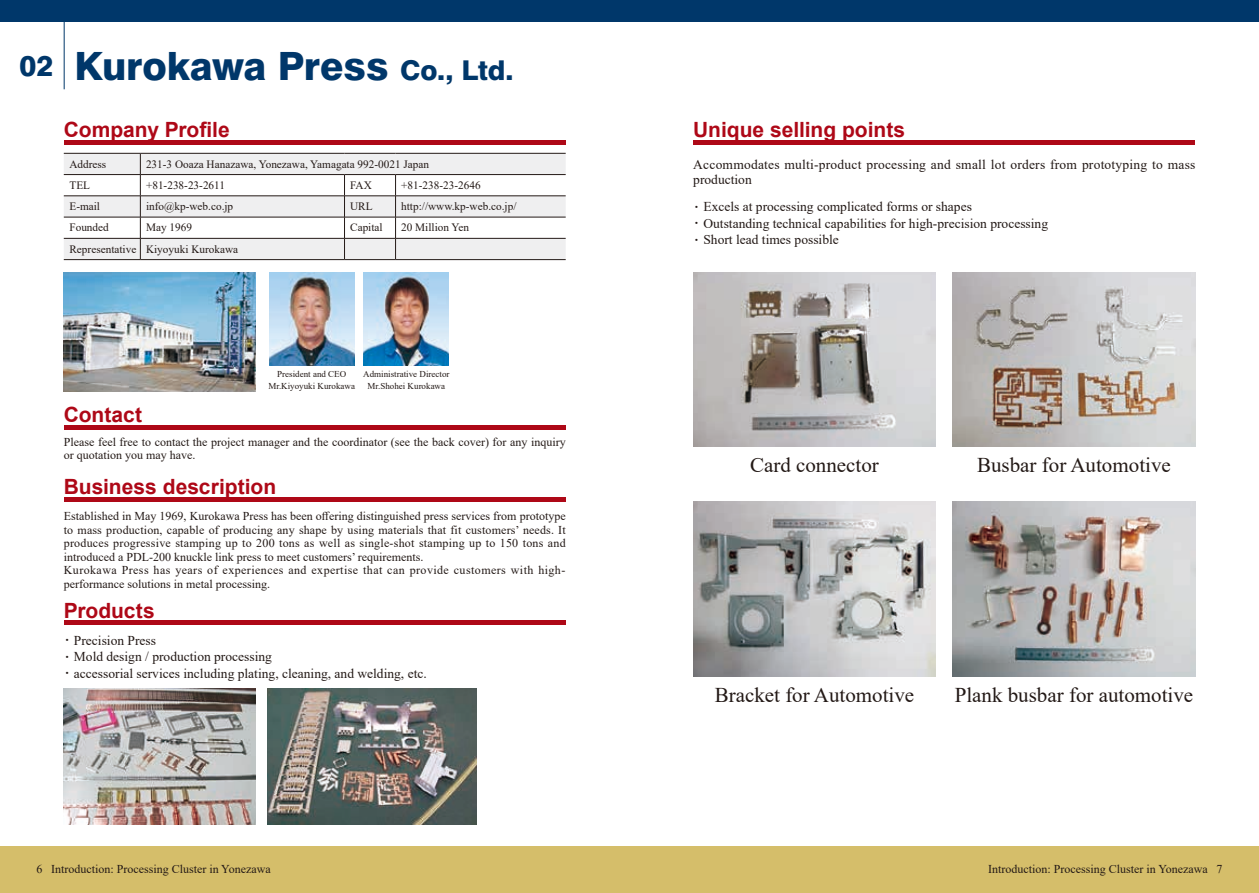
<style>
.page{position:relative;width:1259px;height:893px;background:#fff}
.page>*{position:absolute;margin:0;border:0;box-sizing:border-box;transform-origin:0 0}
.t1{font:800 39px "Swiss 721 BT";letter-spacing:-.01em;color:#00376a}
.t2{font:21px "Times New Roman";color:#231916}
.t3{font:700 21px "Arial";color:#ae0817}
.t4{font:13.5px/16.5px "Times New Roman";color:#231916}
.t5{font:12px/13.5px "Times New Roman";color:#231916}
.t6{font:11.25px "Times New Roman";color:#231916}
.t7{font:9px/12px "Times New Roman";color:#231916;text-align:center}
.s1{font-size:28.5px}
.s2{font-size:27.3px}
.s3{font-family:"Ryumin Pro"}
</style>
<div class="page">
<div style="left:0;top:0;width:1259px;height:21px;background:#00376a"></div>
<div style="left:0;top:846px;width:1259px;height:47px;background:#d5be6a"></div>
<img style="left:64px;top:272px;width:191px;height:119px">
<img style="left:64px;top:689px;width:191px;height:136px">
<img style="left:268px;top:689px;width:208px;height:136px">
<img style="left:269px;top:272px;width:85px;height:94px">
<img style="left:364px;top:272px;width:85px;height:94px">
<hr style="left:64px;top:425px;width:502px;height:4px;background:#ae0817">
<hr style="left:64px;top:0;width:1px;height:89px;background:#00376a">
<div style="left:64px;top:140px;width:502px;height:5px;background:#ae0817"></div>
<img style="left:693px;top:272px;width:242px;height:174px">
<img style="left:693px;top:502px;width:242px;height:174px">
<img style="left:952px;top:272px;width:243px;height:174px">
<img style="left:952px;top:502px;width:243px;height:174px">
<div style="left:693px;top:140px;width:502px;height:5px;background:#ae0817"></div>
<hr style="left:64px;top:621px;width:502px;height:4px;background:#ae0817">
<div style="left:64px;top:497px;width:502px;height:5px;background:#ae0817"></div>
<svg style="left:64px;top:154px;width:502px;height:105px;fill:#efeff0"></svg>
<hr style="left:64px;top:153px;width:76px;height:1px;background:#231916">
<hr style="left:140px;top:153px;width:204px;height:1px;background:#231916">
<hr style="left:344px;top:153px;width:51px;height:1px;background:#231916">
<hr style="left:395px;top:153px;width:171px;height:1px;background:#231916">
<hr style="left:64px;top:174px;width:76px;height:1px;background:#231916">
<hr style="left:140px;top:174px;width:204px;height:1px;background:#231916">
<hr style="left:344px;top:174px;width:51px;height:1px;background:#231916">
<hr style="left:395px;top:174px;width:171px;height:1px;background:#231916">
<hr style="left:64px;top:196px;width:76px;height:1px;background:#231916">
<hr style="left:140px;top:196px;width:204px;height:1px;background:#231916">
<hr style="left:344px;top:196px;width:51px;height:1px;background:#231916">
<hr style="left:395px;top:196px;width:171px;height:1px;background:#231916">
<hr style="left:64px;top:217px;width:76px;height:1px;background:#231916">
<hr style="left:140px;top:217px;width:204px;height:1px;background:#231916">
<hr style="left:344px;top:217px;width:51px;height:1px;background:#231916">
<hr style="left:395px;top:217px;width:171px;height:1px;background:#231916">
<hr style="left:64px;top:238px;width:76px;height:1px;background:#231916">
<hr style="left:140px;top:238px;width:204px;height:1px;background:#231916">
<svg style="left:140px;top:154px;width:1px;height:105px"></svg>
<hr style="left:344px;top:238px;width:51px;height:1px;background:#231916">
<svg style="left:344px;top:175px;width:1px;height:84px"></svg>
<hr style="left:395px;top:238px;width:171px;height:1px;background:#231916">
<svg style="left:395px;top:175px;width:1px;height:84px"></svg>
<hr style="left:64px;top:259px;width:76px;height:1px;background:#231916">
<hr style="left:140px;top:259px;width:204px;height:1px;background:#231916">
<hr style="left:344px;top:259px;width:51px;height:1px;background:#231916">
<hr style="left:395px;top:259px;width:171px;height:1px;background:#231916">
<h1 class="t1" style="left:19px;top:43px;width:495px"><span class="s1">02</span> Kurokawa Press <span class="s2">Co., Ltd.</span></h1>
<h2 class="t3" style="left:64px;top:115px;width:167px">Company Profile</h2>
<p class="t6" style="left:69px;top:156px;width:38px">Address</p>
<p class="t6" style="left:146px;top:156px;width:285px">231-3 Ooaza Hanazawa, Yonezawa, Yamagata 992-0021 Japan</p>
<p class="t6" style="left:69px;top:177px;width:22px">TEL</p>
<p class="t6" style="left:146px;top:177px;width:81px">+81-238-23-2611</p>
<p class="t6" style="left:350px;top:177px;width:23px">FAX</p>
<p class="t6" style="left:401px;top:177px;width:81px">+81-238-23-2646</p>
<p class="t6" style="left:69px;top:198px;width:32px">E-mail</p>
<p class="t6" style="left:146px;top:198px;width:89px">info@kp-web.co.jp</p>
<p class="t6" style="left:350px;top:198px;width:24px">URL</p>
<p class="t6" style="left:401px;top:198px;width:117px">http://www.kp-web.co.jp/</p>
<p class="t6" style="left:69px;top:220px;width:41px">Founded</p>
<p class="t6" style="left:146px;top:220px;width:47px">May 1969</p>
<p class="t6" style="left:350px;top:220px;width:34px">Capital</p>
<p class="t6" style="left:401px;top:220px;width:69px">20 Million Yen</p>
<p class="t6" style="left:69px;top:241px;width:170px">Representative Kiyoyuki Kurokawa</p>
<h2 class="t3" style="left:64px;top:400px;width:80px">Contact</h2>
<p class="t7" style="left:268px;top:368px;width:88px">President and CEO<br>Mr.Kiyoyuki Kurokawa</p>
<p class="t7" style="left:363px;top:368px;width:88px">Administrative Director<br>Mr.Shohei Kurokawa</p>
<p class="t5" style="left:64px;top:435px;width:503px">Please feel free to contact the project manager and the coordinator (see the back cover) for any inquiry or quotation you may have.</p>
<h2 class="t3" style="left:64px;top:472px;width:214px">Business description</h2>
<p class="t5" style="left:64px;top:509px;width:503px">Established in May 1969, Kurokawa Press has been offering distinguished press services from prototype to mass production, capable of producing any shape by using materials that fit customers’ needs. It produces progressive stamping up to 200 tons as well as single-shot stamping up to 150 tons and introduced a PDL-200 knuckle link press to meet customers’ requirements.<br>Kurokawa Press has years of experiences and expertise that can provide customers with high&shy;performance solutions in metal processing.</p>
<h2 class="t3" style="left:64px;top:595px;width:92px">Products</h2>
<p class="t4" style="left:60px;top:632px;width:368px"><span class="s3">・</span>Precision Press<br><span class="s3">・</span>Mold design / production processing<br><span class="s3">・</span>accessorial services including plating, cleaning, and welding, etc.</p>
<h2 class="t3" style="left:693px;top:115px;width:213px">Unique selling points</h2>
<p class="t4" style="left:693px;top:156px;width:503px;line-height:15px">Accommodates multi-product processing and small lot orders from prototyping to mass production</p>
<p class="t4" style="left:690px;top:198px;width:360px"><span class="s3">・</span>Excels at processing complicated forms or shapes<span class="s3">・</span>Outstanding technical capabilities for high-precision processing<span class="s3">・</span>Short lead times possible</p>
<h2 class="t2" style="left:750px;top:451px;width:130px">Card connector</h2>
<h2 class="t2" style="left:977px;top:451px;width:195px">Busbar for Automotive</h2>
<h2 class="t2" style="left:715px;top:680px;width:201px">Bracket for Automotive</h2>
<h2 class="t2" style="left:954px;top:680px;width:240px">Plank busbar for automotive</h2>
<p class="t5" style="left:51px;top:862px;width:221px">Introduction: Processing Cluster in Yonezawa</p>
<p class="t5" style="left:988px;top:862px;width:221px">Introduction: Processing Cluster in Yonezawa</p>
<p class="t5" style="left:37px;top:862px;width:7px">6</p>
<p class="t5" style="left:1216px;top:862px;width:7px">7</p>
</div>
